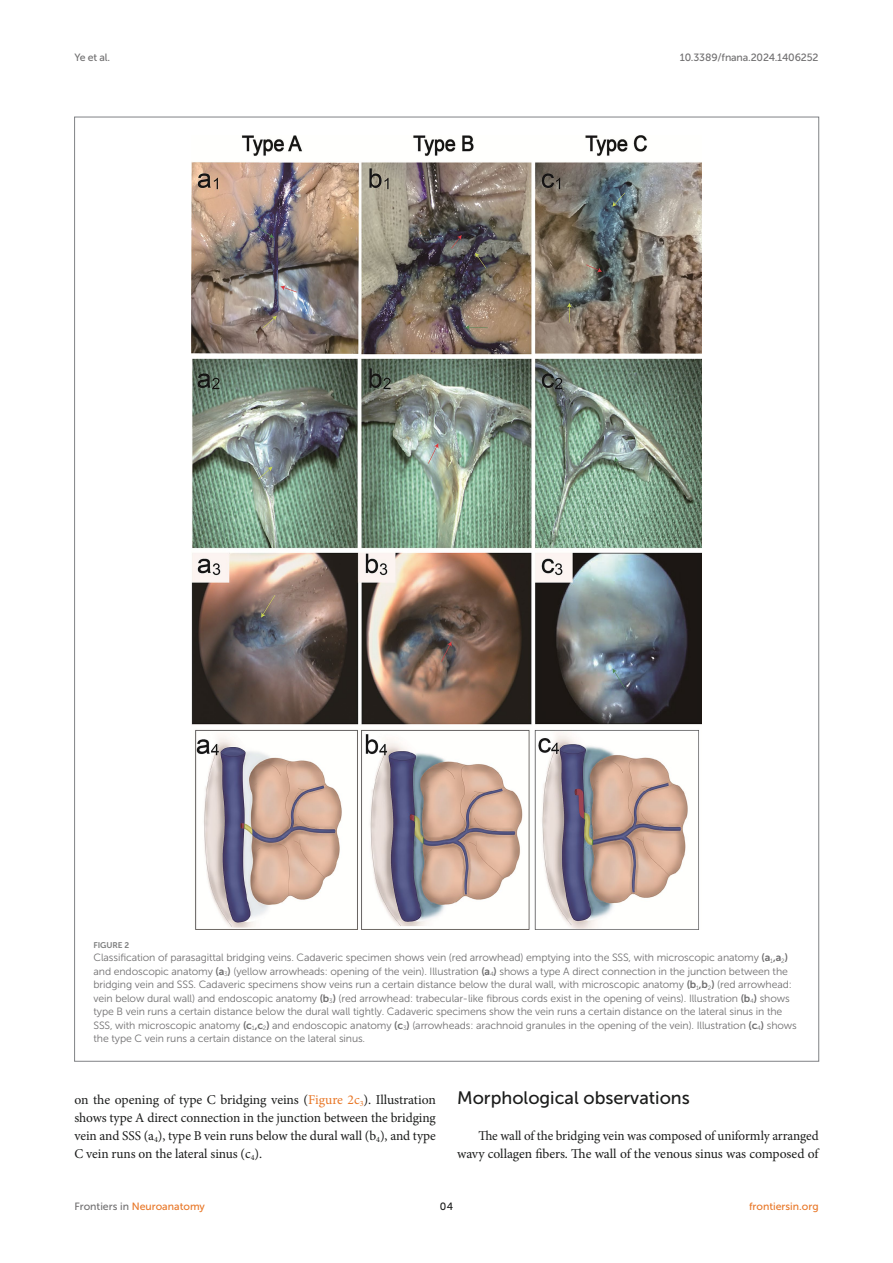
<style>
.page{position:relative;width:893px;height:1263px;background:#fff}
.page>*{position:absolute;margin:0;border:0;box-sizing:border-box;transform-origin:0 0}
.TEXT{font:18px "Museo Sans 500";color:#1b1c1b}
.TEXT-2{font:13.5px/18px "Minion Pro";letter-spacing:-.005em;color:#1b1c1b;text-align:justify}
.FIG_LEG{font:10.5px/13.5px "Museo Sans 300";letter-spacing:-.01em;color:#706f70}
.t1{font:10.5px "Museo Sans 500";color:#e87626}
.t2{font:10.5px "Museo Sans 500";letter-spacing:-.015em;color:#706f70}
.t3{font:10.5px "Museo Sans 500";color:#1b1c1b}
.FIG_HD{font:8.25px "Museo Sans 700";letter-spacing:-.01em;color:#7e7f7f}
.s1{font-family:"Museo Sans 700"}
.s2{color:#e87626}
.s3{color:#706f70}
</style>
<div class="page">
<img style="left:191px;top:136px;width:511px;height:793px">
<p class="t2" style="left:74px;top:51px;width:37px">Ye et al.</p>
<p class="t2" style="left:680px;top:51px;width:140px">10.3389/fnana.2024.1406252</p>
<p class="FIG_HD" style="left:94px;top:940px;width:37px">FIGURE 2</p>
<p class="FIG_LEG" style="left:94px;top:951px;width:705px">Classification of parasagittal bridging veins. Cadaveric specimen shows vein (red arrowhead) emptying into the SSS, with microscopic anatomy <span class="s1">(a</span><sub>1</sub><span class="s1">,a</span><sub>2</sub><span class="s1">) </span>and endoscopic anatomy <span class="s1">(a</span><sub>3</sub><span class="s1">)</span> (yellow arrowheads: opening of the vein). Illustration <span class="s1">(a</span><sub>4</sub><span class="s1">)</span> shows a type A direct connection in the junction between the bridging vein and SSS. Cadaveric specimens show veins run a certain distance below the dural wall, with microscopic anatomy <span class="s1">(b</span><sub>1</sub><span class="s1">,b</span><sub>2</sub><span class="s1">)</span> (red arrowhead: vein below dural wall) and endoscopic anatomy <span class="s1">(b</span><sub>3</sub><span class="s1">)</span> (red arrowhead: trabecular-like fibrous cords exist in the opening of veins). Illustration <span class="s1">(b</span><sub>4</sub><span class="s1">)</span> shows type B vein runs a certain distance below the dural wall tightly. Cadaveric specimens show the vein runs a certain distance on the lateral sinus in the SSS, with microscopic anatomy <span class="s1">(c</span><sub>1</sub><span class="s1">,c</span><sub>2</sub><span class="s1">)</span> and endoscopic anatomy <span class="s1">(c</span><sub>3</sub><span class="s1">)</span> (arrowheads: arachnoid granules in the opening of the vein). Illustration <span class="s1">(c</span><sub>4</sub><span class="s1">)</span> shows the type C vein runs a certain distance on the lateral sinus.</p>
<p class="TEXT-2" style="left:74px;top:1091px;width:363px">on the opening of type C bridging veins (<span class="s2">Figure 2c</span><sub>3</sub>). Illustration shows type A direct connection in the junction between the bridging vein and SSS (a<sub>4</sub>), type B vein runs below the dural wall (b<sub>4</sub>), and type C vein runs on the lateral sinus (c<sub>4</sub>).</p>
<p class="TEXT" style="left:457px;top:1088px;width:234px">Morphological observations</p>
<p class="TEXT-2" style="left:457px;top:1127px;width:363px;text-align:right">The wall of the bridging vein was composed of uniformly arranged wavy collagen fibers. The wall of the venous sinus was composed of</p>
<p class="t1" style="left:74px;top:1200px;width:132px"><span class="s3">Frontiers in</span> Neuroanatomy</p>
<p class="t3" style="left:440px;top:1200px;width:15px">04</p>
<p class="t1" style="left:749px;top:1200px;width:71px">frontiersin.org</p>
</div>
